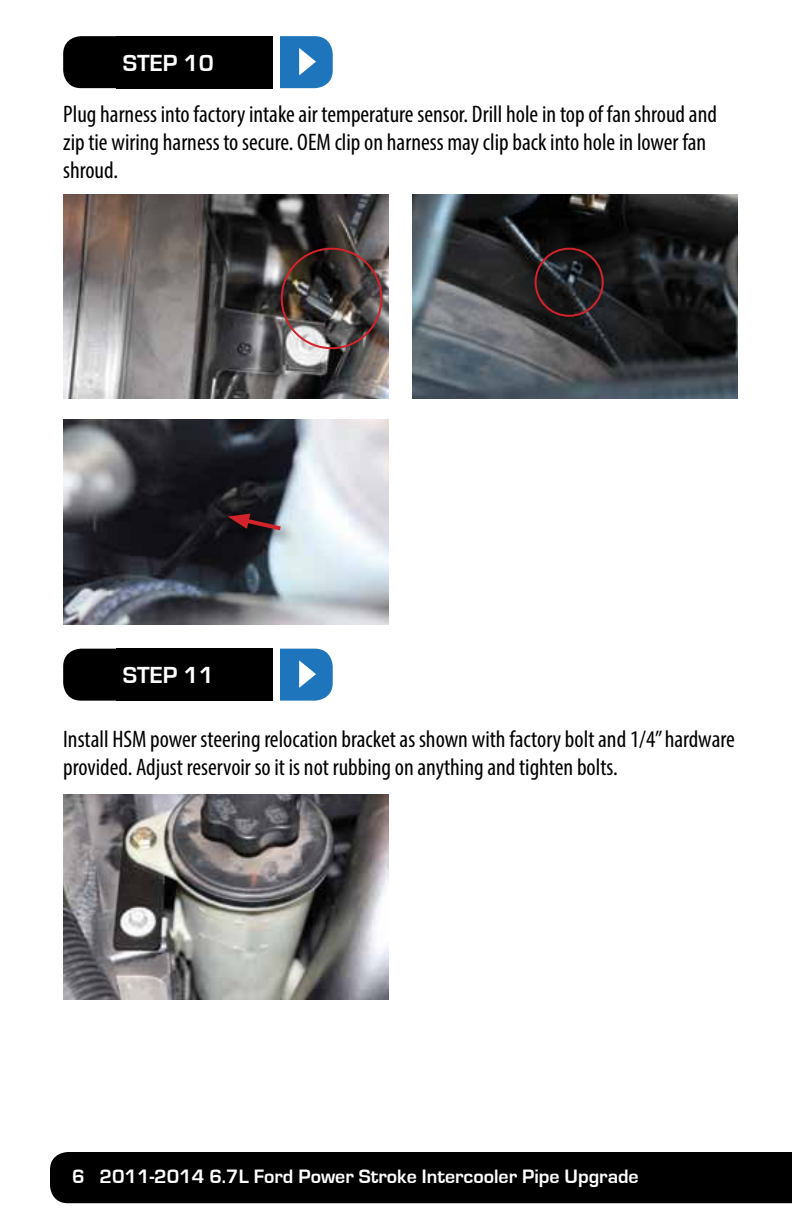
<style>
.page{position:relative;width:792px;height:1224px;background:#fff}
.page>*{position:absolute;margin:0;border:0;box-sizing:border-box;transform-origin:0 0}
.t1{font:condensed 24px/28px "Myriad Pro";color:#000}
.t2{font:700 24px "Eurostile";color:#fff}
.t3{font:700 20px "Eurostile";color:#fff}
</style>
<div class="page">
<div style="left:50px;top:1152px;width:742px;height:51px;background:#000"></div>
<div style="left:63px;top:36px;width:149px;height:52px;background:#000;border-radius:18px"></div>
<div style="left:253px;top:36px;width:80px;height:52px;background:#1f75bb;border-radius:18px"></div>
<div style="left:116px;top:36px;width:161px;height:52px;background:#000"></div>
<div style="left:273px;top:33px;width:6px;height:57px;background:#fff"></div>
<svg style="left:299px;top:48px;width:17px;height:27px"></svg>
<div style="left:63px;top:649px;width:149px;height:52px;background:#000;border-radius:18px"></div>
<div style="left:253px;top:649px;width:80px;height:52px;background:#1f75bb;border-radius:18px"></div>
<div style="left:116px;top:649px;width:161px;height:52px;background:#000"></div>
<div style="left:273px;top:645px;width:6px;height:58px;background:#fff"></div>
<svg style="left:299px;top:660px;width:17px;height:28px"></svg>
<img style="left:63px;top:420px;width:326px;height:204px">
<img style="left:63px;top:194px;width:326px;height:205px">
<img style="left:63px;top:795px;width:326px;height:204px">
<img style="left:412px;top:194px;width:326px;height:205px">
<div style="left:281px;top:248px;width:101px;height:101px;border:2px solid #d2232a;border-radius:50%"></div>
<div style="left:535px;top:248px;width:69px;height:69px;border:2px solid #d2232a;border-radius:50%"></div>
<div style="left:225px;top:510px;width:72px;height:37px;background:#000;opacity:.75"></div>
<svg style="left:228px;top:514px;width:57px;height:19px"></svg>
<p class="t2" style="left:123px;top:50px;width:92px">STEP 10</p>
<p class="t1" style="left:63px;top:100px;width:655px">Plug harness into factory intake air temperature sensor. Drill hole in top of fan shroud and zip tie wiring harness to secure. OEM clip on harness may clip back into hole in lower fan shroud.</p>
<p class="t2" style="left:123px;top:663px;width:92px">STEP 11</p>
<p class="t1" style="left:63px;top:725px;width:673px">Install HSM power steering relocation bracket as shown with factory bolt and 1/4” hardware provided. Adjust reservoir so it is not rubbing on anything and tighten bolts.</p>
<p class="t3" style="left:72px;top:1166px;width:568px">6 2011-2014 6.7L Ford Power Stroke Intercooler Pipe Upgrade</p>
</div>
